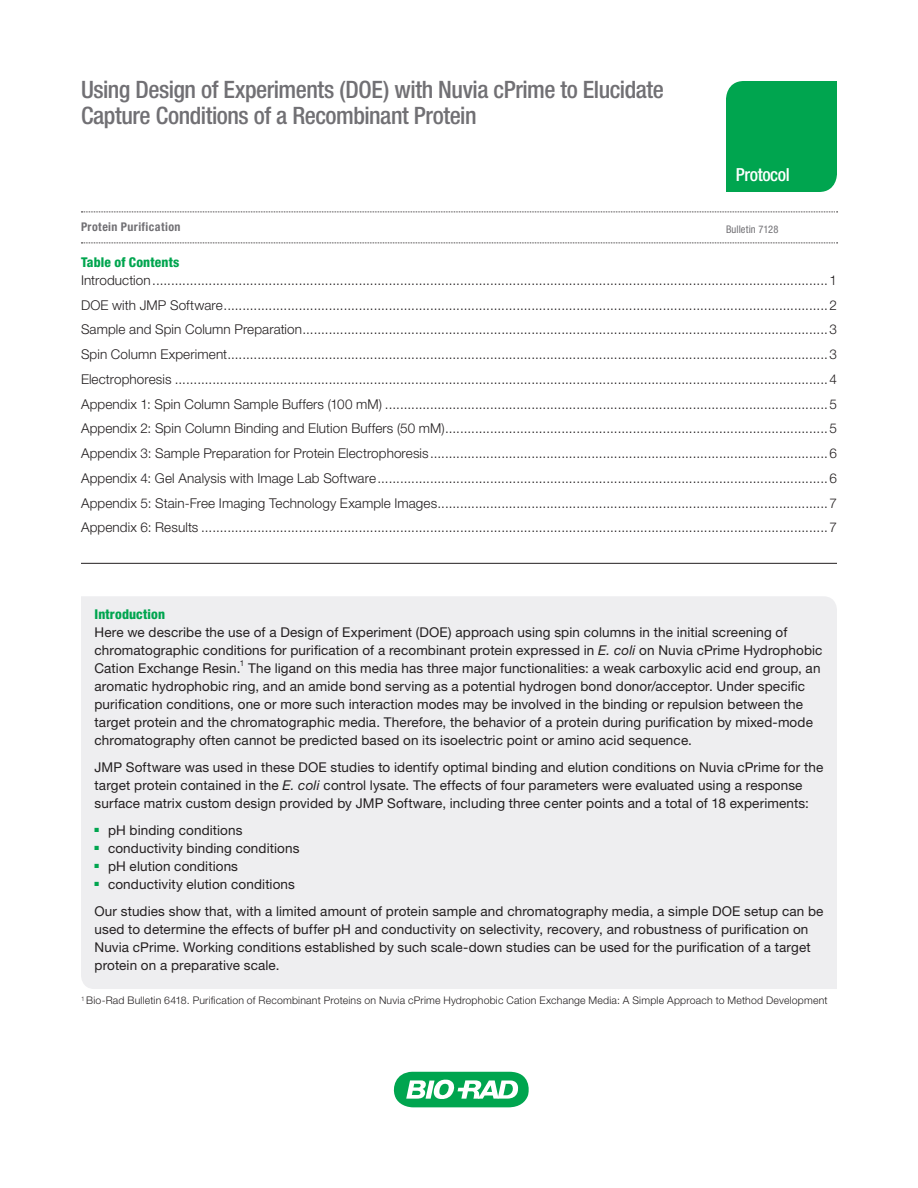
<style>
.page{position:relative;width:918px;height:1188px;background:#fff}
.page>*{position:absolute;margin:0;border:0;box-sizing:border-box;transform-origin:0 0}
.t1{font:500 condensed 24px/25.5px "Helvetica Neue LT Std";letter-spacing:-.02em;color:#717074}
.t2{font:500 condensed 18px "Helvetica Neue LT Std";letter-spacing:-.02em;color:#fff}
.t3{font:300 13.5px/24.8px "Helvetica Neue LT Std";letter-spacing:.005em;color:#231f20;text-align:justify}
.t4{font:13.5px/18px "Helvetica Neue LT Std";letter-spacing:.01em;color:#231f20}
.t5{font:800 condensed 13.5px "Helvetica Neue LT Std";letter-spacing:.01em;color:#00a54f}
.t6{font:700 condensed 12px "Helvetica Neue LT Std";letter-spacing:.035em;color:#717074}
.t7{font:300 10.5px "Helvetica Neue LT Std";letter-spacing:.02em;color:#231f20}
.t8{font:condensed 10.5px "Helvetica Neue LT Std";letter-spacing:.01em;color:#717074}
.t9{font:8.1px "Helvetica Neue LT Std";color:#231f20}
.s1{font-style:italic}
</style>
<div class="page">
<svg style="left:394px;top:1072px;width:135px;height:35px"></svg>
<div style="left:81px;top:596px;width:756px;height:393px;background:#eeeef0"></div>
<hr style="left:81px;top:563px;width:756px;height:1px;background:#231f20">
<div style="left:726px;top:81px;width:111px;height:111px;background:#00a54f"></div>
<svg style="left:81px;top:212px;width:757px;height:1px"></svg>
<svg style="left:81px;top:243px;width:757px;height:1px"></svg>
<h1 class="t1" style="left:81px;top:77px;width:584px">Using Design of Experiments (DOE) with Nuvia cPrime to Elucidate<br>Capture Conditions of a Recombinant Protein</h1>
<h2 class="t2" style="left:736px;top:164px;width:56px">Protocol</h2>
<p class="t6" style="left:81px;top:220px;width:101px">Protein Purification</p>
<p class="t8" style="left:726px;top:223px;width:54px">Bulletin 7128</p>
<p class="t5" style="left:81px;top:254px;width:100px">Table of Contents</p>
<p class="t3" style="left:81px;top:267px;width:758px">Introduction....................................................................................................................................................................................1<br>DOE with JMP Software.................................................................................................................................................................2<br>Sample and Spin Column Preparation............................................................................................................................................3<br>Spin Column Experiment................................................................................................................................................................3<br>Electrophoresis ..............................................................................................................................................................................4<br>Appendix 1: Spin Column Sample Buffers (100 mM) ......................................................................................................................5<br>Appendix 2: Spin Column Binding and Elution Buffers (50 mM)......................................................................................................5<br>Appendix 3: Sample Preparation for Protein Electrophoresis..........................................................................................................6<br>Appendix 4: Gel Analysis with Image Lab Software........................................................................................................................6<br>Appendix 5: Stain-Free Imaging Technology Example Images........................................................................................................7<br>Appendix 6: Results .......................................................................................................................................................................7</p>
<p class="t5" style="left:94px;top:606px;width:72px">Introduction</p>
<p class="t4" style="left:94px;top:623px;width:730px">Here we describe the use of a Design of Experiment (DOE) approach using spin columns in the initial screening of chromatographic conditions for purification of a recombinant protein expressed in <span class="s1">E. coli</span> on Nuvia cPrime Hydrophobic<br>Cation Exchange Resin.</p>
<p class="t9" style="left:240px;top:659px;width:6px">1</p>
<p class="t4" style="left:94px;top:659px;width:728px;text-indent:154px">The ligand on this media has three major functionalities: a weak carboxylic acid end group, an aromatic hydrophobic ring, and an amide bond serving as a potential hydrogen bond donor/acceptor. Under specific purification conditions, one or more such interaction modes may be involved in the binding or repulsion between the target protein and the chromatographic media. Therefore, the behavior of a protein during purification by mixed-mode chromatography often cannot be predicted based on its isoelectric point or amino acid sequence.</p>
<p class="t4" style="left:94px;top:758px;width:730px">JMP Software was used in these DOE studies to identify optimal binding and elution conditions on Nuvia cPrime for the target protein contained in the <span class="s1">E. coli</span> control lysate. The effects of four parameters were evaluated using a response surface matrix custom design provided by JMP Software, including three center points and a total of 18 experiments:</p>
<p class="t4" style="left:94px;top:821px;width:150px"><sup>■</sup> pH binding conditions</p>
<p class="t4" style="left:94px;top:839px;width:206px"><sup>■</sup> conductivity binding conditions</p>
<p class="t4" style="left:94px;top:857px;width:145px"><sup>■</sup> pH elution conditions</p>
<p class="t4" style="left:94px;top:871px;width:731px;line-height:27px"><sup>■</sup> conductivity elution conditions<br>Our studies show that, with a limited amount of protein sample and chromatography media, a simple DOE setup can be</p>
<p class="t4" style="left:94px;top:920px;width:718px">used to determine the effects of buffer pH and conductivity on selectivity, recovery, and robustness of purification on<br>Nuvia cPrime. Working conditions established by such scale-down studies can be used for the purification of a target protein on a preparative scale.</p>
<p class="t7" style="left:81px;top:994px;width:748px"><sup>1</sup> Bio-Rad Bulletin 6418. Purification of Recombinant Proteins on Nuvia cPrime Hydrophobic Cation Exchange Media: A Simple Approach to Method Development</p>
</div>
